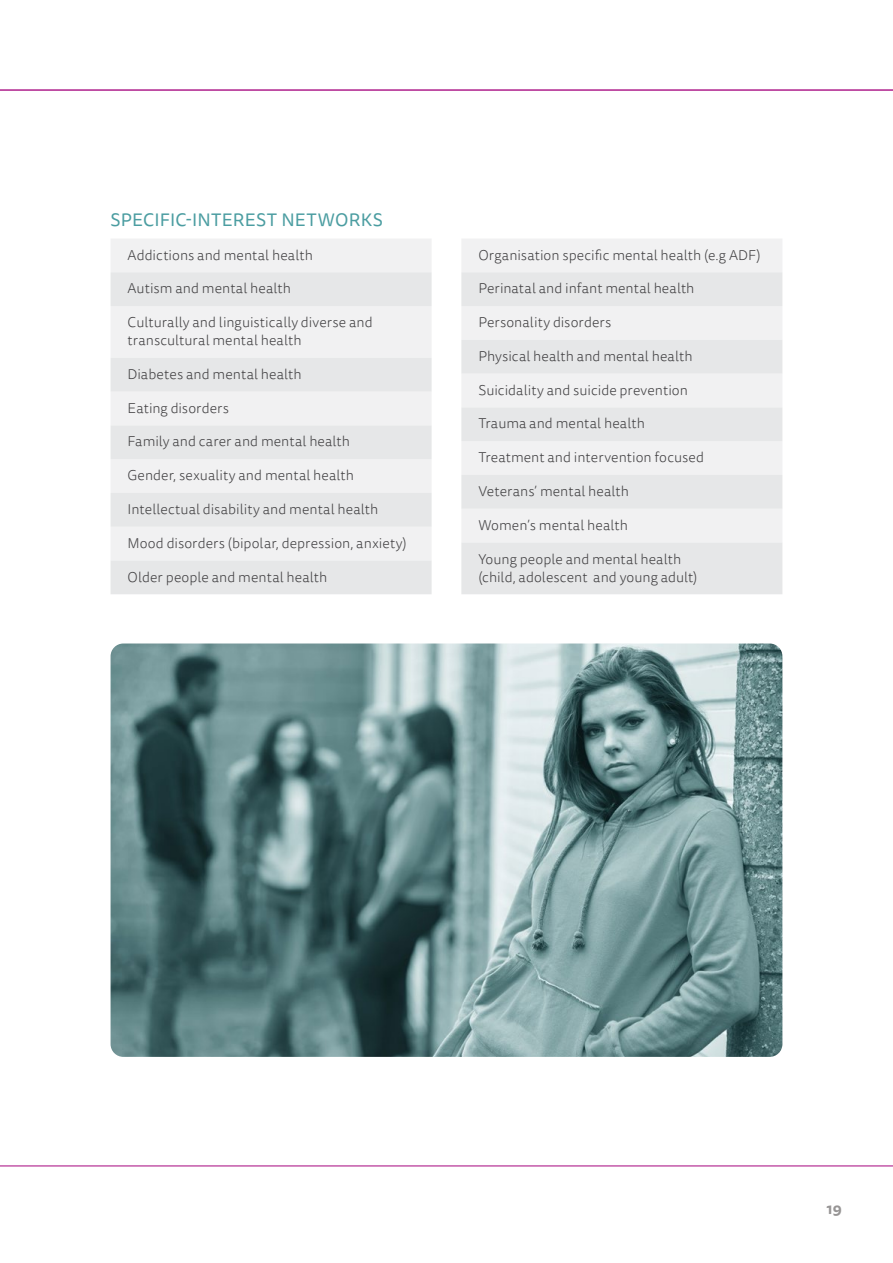
<style>
.page{position:relative;width:893px;height:1263px;background:#fff}
.page>*{position:absolute;margin:0;border:0;box-sizing:border-box;transform-origin:0 0}
.t1{font:18px "Tisa Sans OT";letter-spacing:.015em;color:#4b9da1}
.t2{font:700 15px "Tisa Sans OT";color:#979595}
.t3{font:300 14.25px/18px "Tisa Sans OT";letter-spacing:.005em;color:#414042}
</style>
<div class="page">
<hr style="left:0;top:89px;width:893px;height:2px;background:#af208c">
<hr style="left:0;top:1165px;width:893px;height:1px;background:#af208c">
<div style="left:111px;top:239px;width:320px;height:33px;background:#f1f1f2"></div>
<svg style="left:111px;top:272px;width:321px;height:322px;fill:#e6e7e8"></svg>
<div style="left:462px;top:239px;width:320px;height:33px;background:#f1f1f2"></div>
<svg style="left:461px;top:272px;width:321px;height:322px;fill:#e6e7e8"></svg>
<img style="left:111px;top:643px;width:671px;height:414px">
<p class="t1" style="left:111px;top:209px;width:274px">SPECIFIC-INTEREST NETWORKS</p>
<p class="t3" style="left:128px;top:246px;width:187px">Addictions and mental health</p>
<p class="t3" style="left:128px;top:280px;width:165px">Autism and mental health</p>
<p class="t3" style="left:128px;top:314px;width:247px">Culturally and linguistically diverse and transcultural mental health</p>
<p class="t3" style="left:128px;top:366px;width:176px">Diabetes and mental health</p>
<p class="t3" style="left:128px;top:400px;width:103px">Eating disorders</p>
<p class="t3" style="left:128px;top:433px;width:224px">Family and carer and mental health</p>
<p class="t3" style="left:128px;top:467px;width:228px">Gender, sexuality and mental health</p>
<p class="t3" style="left:128px;top:501px;width:252px">Intellectual disability and mental health</p>
<p class="t3" style="left:128px;top:535px;width:281px">Mood disorders (bipolar, depression, anxiety)</p>
<p class="t3" style="left:128px;top:568px;width:201px">Older people and mental health</p>
<p class="t3" style="left:478px;top:246px;width:284px">Organisation specific mental health (e.g ADF)</p>
<p class="t3" style="left:478px;top:280px;width:218px">Perinatal and infant mental health</p>
<p class="t3" style="left:478px;top:314px;width:134px">Personality disorders</p>
<p class="t3" style="left:478px;top:348px;width:216px">Physical health and mental health</p>
<p class="t3" style="left:478px;top:382px;width:211px">Suicidality and suicide prevention</p>
<p class="t3" style="left:478px;top:415px;width:168px">Trauma and mental health</p>
<p class="t3" style="left:478px;top:449px;width:227px">Treatment and intervention focused</p>
<p class="t3" style="left:478px;top:483px;width:152px">Veterans’ mental health</p>
<p class="t3" style="left:478px;top:517px;width:151px">Women’s mental health</p>
<p class="t3" style="left:478px;top:550px;width:221px">Young people and mental health (child, adolescent and young adult)</p>
<p class="t2" style="left:826px;top:1198px;width:17px">19</p>
</div>
